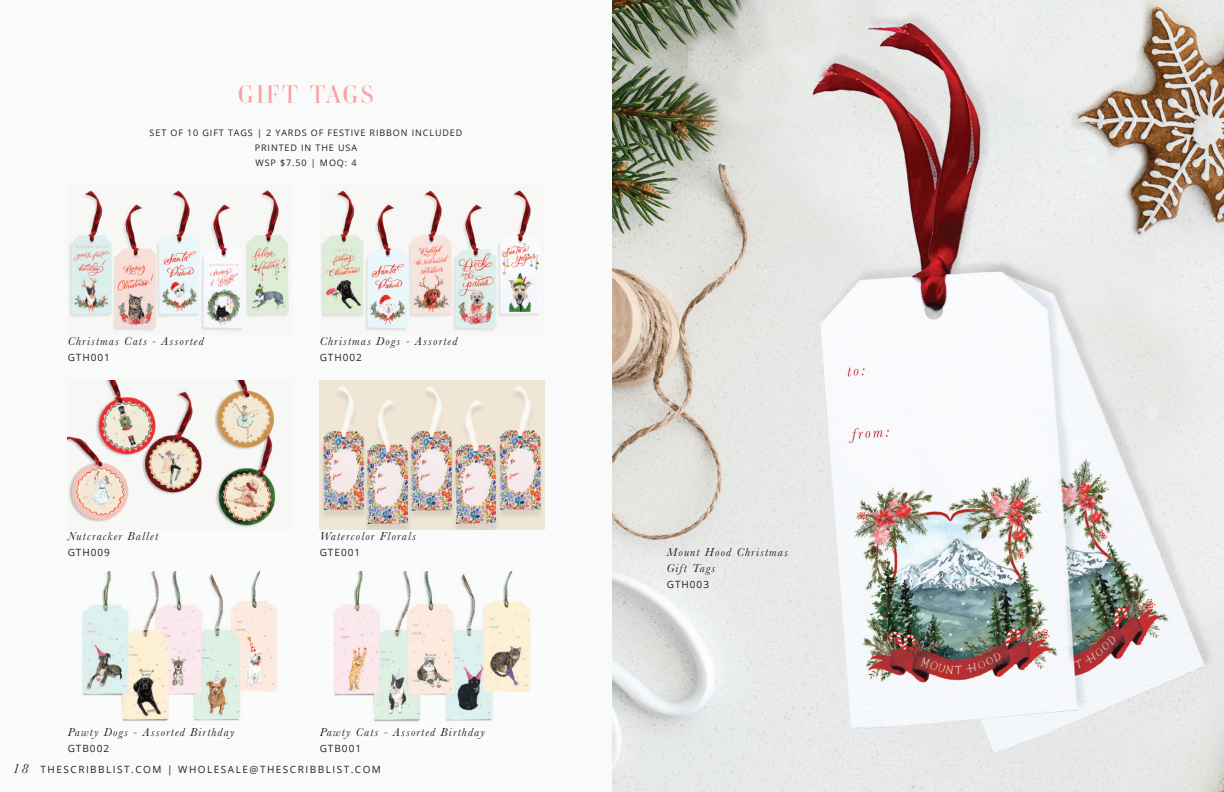
<style>
.page{position:relative;width:1224px;height:792px;background:#fff}
.page>*{position:absolute;margin:0;border:0;box-sizing:border-box;transform-origin:0 0}
.t1{font:25px "Ambroise Std";letter-spacing:.095em;color:#f7a3a5}
.t2{font:italic 12px/16px "Baskerville";letter-spacing:.1em;color:#231f20}
.t3{font:10px "Open Sans";letter-spacing:.15em;color:#231f20}
.t4{font:9px/15px "Open Sans";letter-spacing:.1em;color:#231f20;text-align:center}
.s1{font-family:"Baskerville";font-style:italic;font-size:14px}
</style>
<div class="page">
<div style="left:0;top:0;width:1069px;height:792px;background:#f9fafa"></div>
<img style="left:612px;top:0;width:612px;height:792px">
<img style="left:69px;top:190px;width:220px;height:141px">
<img style="left:321px;top:190px;width:218px;height:141px">
<img style="left:320px;top:380px;width:224px;height:150px">
<img style="left:68px;top:380px;width:208px;height:148px">
<img style="left:82px;top:572px;width:195px;height:149px">
<img style="left:334px;top:572px;width:196px;height:150px">
<h1 class="t1" style="left:238px;top:78px;width:137px">GIFT TAGS</h1>
<p class="t4" style="left:150px;top:125px;width:314px">SET OF 10 GIFT TAGS | 2 YARDS OF FESTIVE RIBBON INCLUDED<br>PRINTED IN THE USA<br>WSP $7.50 | MOQ: 4</p>
<p class="t2" style="left:68px;top:333px;width:138px">Christmas Cats - Assorted</p>
<p class="t3" style="left:68px;top:350px;width:44px">GTH001</p>
<p class="t2" style="left:320px;top:333px;width:139px">Christmas Dogs - Assorted</p>
<p class="t3" style="left:320px;top:350px;width:44px">GTH002</p>
<p class="t2" style="left:68px;top:529px;width:92px">Nutcracker Ballet</p>
<p class="t3" style="left:68px;top:546px;width:44px">GTH009</p>
<p class="t2" style="left:320px;top:529px;width:98px">Watercolor Florals</p>
<p class="t3" style="left:320px;top:546px;width:42px">GTE001</p>
<p class="t2" style="left:68px;top:724px;width:168px">Pawty Dogs - Assorted Birthday</p>
<p class="t3" style="left:68px;top:742px;width:43px">GTB002</p>
<p class="t2" style="left:320px;top:724px;width:167px">Pawty Cats - Assorted Birthday</p>
<p class="t3" style="left:320px;top:742px;width:43px">GTB001</p>
<p class="t3" style="left:13px;top:762px;width:370px"><span class="s1">18</span> THESCRIBBLIST.COM | WHOLESALE@THESCRIBBLIST.COM</p>
<p class="t2" style="left:667px;top:544px;width:123px">Mount Hood Christmas<br>Gift Tags</p>
<p class="t3" style="left:667px;top:578px;width:44px">GTH003</p>
</div>
